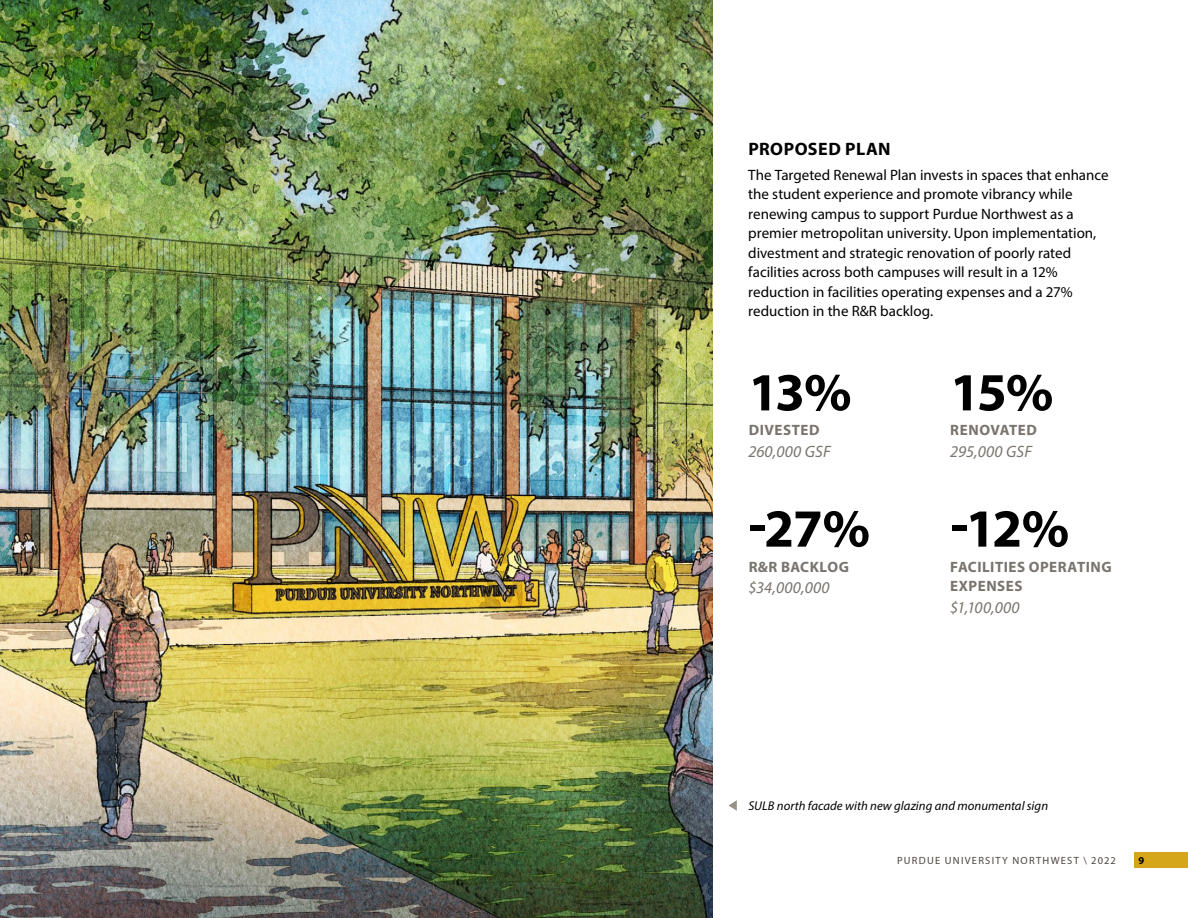
<style>
.page{position:relative;width:1188px;height:918px;background:#fff}
.page>*{position:absolute;margin:0;border:0;box-sizing:border-box;transform-origin:0 0}
.t1{font:700 54px "Myriad Pro";letter-spacing:-.06em;color:#000}
.t2{font:700 18px "Myriad Pro";letter-spacing:.025em;color:#000}
.t3{font:italic 16.5px "Myriad Pro";letter-spacing:.02em;color:#7a746e}
.t4{font:15px/19.5px "Myriad Pro";color:#000}
.t5{font:700 15px/19.5px "Myriad Pro";letter-spacing:.035em;color:#7a746e}
.t6{font:italic 12.75px "Myriad Pro";letter-spacing:.005em;color:#000}
.t7{font:10.5px "Myriad Pro";letter-spacing:.12em;color:#4e4540}
.t8{font:700 10.5px "Myriad Pro";color:#000}
</style>
<div class="page">
<img style="left:0;top:0;width:713px;height:918px">
<div style="left:1134px;top:852px;width:54px;height:16px;background:#d5a619"></div>
<svg style="left:729px;top:800px;width:8px;height:11px"></svg>
<h4 class="t2" style="left:748px;top:137px;width:144px">PROPOSED PLAN</h4>
<p class="t4" style="left:748px;top:165px;width:362px">The Targeted Renewal Plan invests in spaces that enhance the student experience and promote vibrancy while renewing campus to support Purdue Northwest as a premier metropolitan university. Upon implementation, divestment and strategic renovation of poorly rated facilities across both campuses will result in a 12% reduction in facilities operating expenses and a 27% reduction in the R&amp;R backlog.</p>
<p class="t1" style="left:749px;top:357px;width:105px">13%</p>
<p class="t5" style="left:749px;top:420px;width:72px">DIVESTED</p>
<p class="t3" style="left:749px;top:441px;width:84px">260,000 GSF</p>
<p class="t1" style="left:749px;top:493px;width:123px">-27%</p>
<p class="t5" style="left:749px;top:556px;width:102px">R&amp;R BACKLOG</p>
<p class="t3" style="left:749px;top:578px;width:83px">$34,000,000</p>
<p class="t1" style="left:950px;top:357px;width:105px">15%</p>
<p class="t5" style="left:950px;top:420px;width:88px">RENOVATED</p>
<p class="t3" style="left:950px;top:441px;width:84px">295,000 GSF</p>
<p class="t1" style="left:951px;top:493px;width:120px">-12%</p>
<p class="t5" style="left:950px;top:556px;width:163px">FACILITIES OPERATING<br>EXPENSES</p>
<p class="t3" style="left:950px;top:597px;width:71px">$1,100,000</p>
<p class="t6" style="left:749px;top:798px;width:301px">SULB north facade with new glazing and monumental sign</p>
<p class="t7" style="left:897px;top:854px;width:220px">PURDUE UNIVERSITY NORTHWEST \ 2022</p>
<p class="t8" style="left:1138px;top:854px;width:7px">9</p>
</div>
